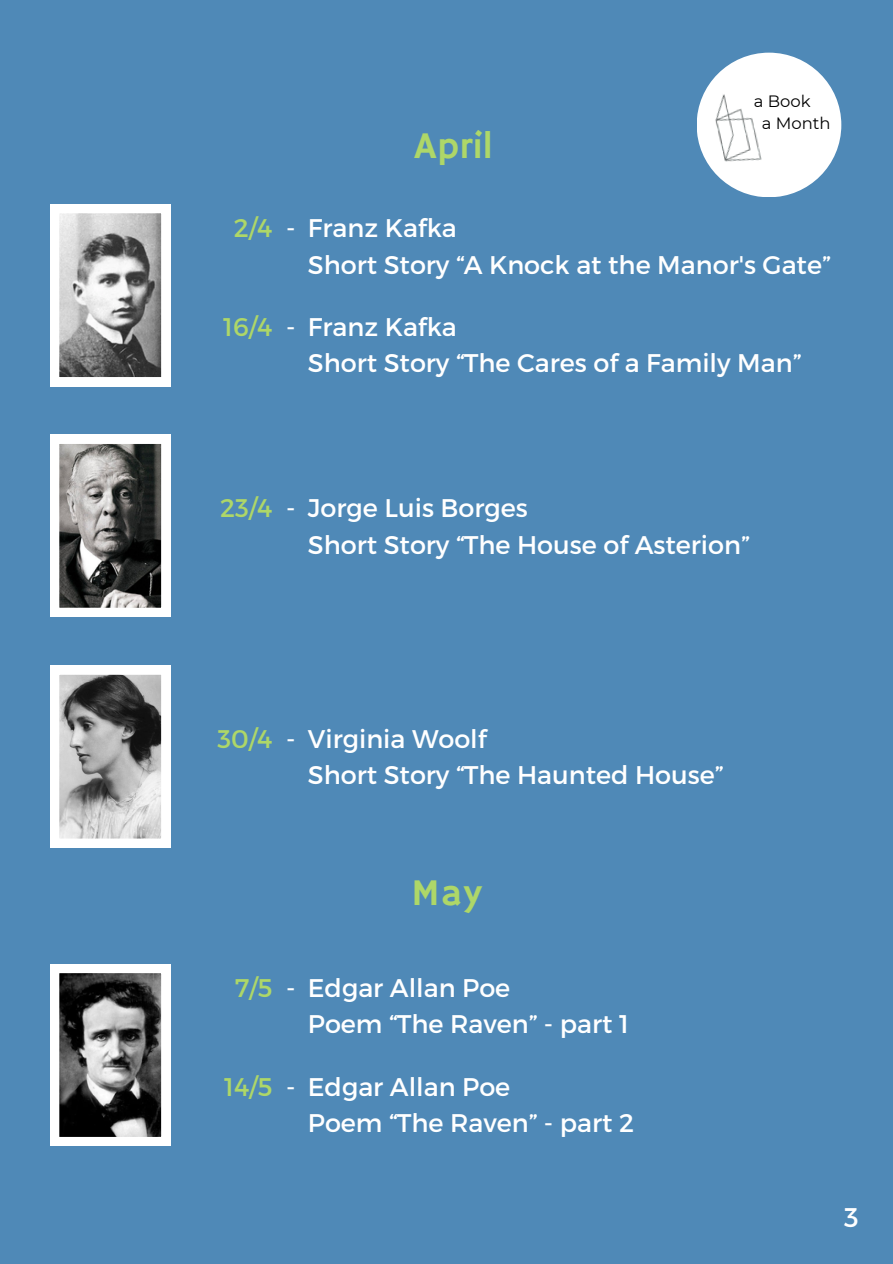
<style>
.page{position:relative;width:893px;height:1264px;background:#fff}
.page>*{position:absolute;margin:0;border:0;box-sizing:border-box;transform-origin:0 0}
.t1{font:37.5px "Hammersmith One";letter-spacing:.02em;color:#aed768}
.t2{font:27px "Montserrat";color:#fff}
.t3{font:25.5px "Montserrat";color:#fff}
.t4{font:25.5px "Montserrat";color:#aed768}
.t5{font:16.35px "Montserrat";color:#000}
</style>
<div class="page">
<div style="left:0;top:0;width:892px;height:1263px;background:#4f89b7"></div>
<div style="left:696px;top:53px;width:145px;height:144px;background:#fff;border-radius:50%"></div>
<img style="left:699px;top:88px;width:63px;height:91px">
<svg style="left:50px;top:204px;width:120px;height:182px;background:#b1b1b1"></svg>
<svg style="left:50px;top:435px;width:120px;height:181px;background:#81817f"></svg>
<svg style="left:50px;top:665px;width:120px;height:182px;background:#adadad"></svg>
<svg style="left:50px;top:964px;width:120px;height:181px;background:#777"></svg>
<h1 class="t1" style="left:414px;top:124px;width:80px">April</h1>
<p class="t5" style="left:753px;top:91px;width:58px">a Book</p>
<p class="t5" style="left:761px;top:113px;width:70px">a Month</p>
<p class="t4" style="left:234px;top:211px;width:40px">2/4</p>
<h2 class="t3" style="left:308px;top:211px;width:150px">Franz Kafka</h2>
<h2 class="t3" style="left:308px;top:248px;width:524px">Short Story “A Knock at the Manor's Gate”</h2>
<p class="t4" style="left:223px;top:310px;width:51px">16/4</p>
<h2 class="t3" style="left:308px;top:310px;width:150px">Franz Kafka</h2>
<p class="t3" style="left:308px;top:347px;width:495px">Short Story “The Cares of a Family Man”</p>
<h2 class="t3" style="left:286px;top:211px;width:11px">-</h2>
<h2 class="t3" style="left:286px;top:310px;width:11px">-</h2>
<h2 class="t4" style="left:220px;top:491px;width:54px">23/4</h2>
<p class="t3" style="left:308px;top:491px;width:221px">Jorge Luis Borges</p>
<h2 class="t3" style="left:308px;top:528px;width:443px">Short Story “The House of Asterion”</h2>
<h2 class="t3" style="left:286px;top:491px;width:11px">-</h2>
<h2 class="t4" style="left:217px;top:722px;width:57px">30/4</h2>
<h2 class="t3" style="left:308px;top:722px;width:180px">Virginia Woolf</h2>
<p class="t3" style="left:308px;top:758px;width:417px">Short Story “The Haunted House”</p>
<h2 class="t3" style="left:286px;top:722px;width:11px">-</h2>
<h1 class="t1" style="left:411px;top:871px;width:72px">May</h1>
<h2 class="t4" style="left:235px;top:971px;width:39px">7/5</h2>
<p class="t3" style="left:308px;top:971px;width:204px">Edgar Allan Poe</p>
<h2 class="t3" style="left:308px;top:1007px;width:322px">Poem “The Raven” - part 1</h2>
<h2 class="t4" style="left:224px;top:1070px;width:50px">14/5</h2>
<h2 class="t3" style="left:308px;top:1070px;width:204px">Edgar Allan Poe</h2>
<p class="t3" style="left:308px;top:1106px;width:328px">Poem “The Raven” - part 2</p>
<h2 class="t3" style="left:286px;top:971px;width:11px">-</h2>
<h2 class="t3" style="left:286px;top:1070px;width:11px">-</h2>
<p class="t2" style="left:844px;top:1199px;width:16px">3</p>
</div>
